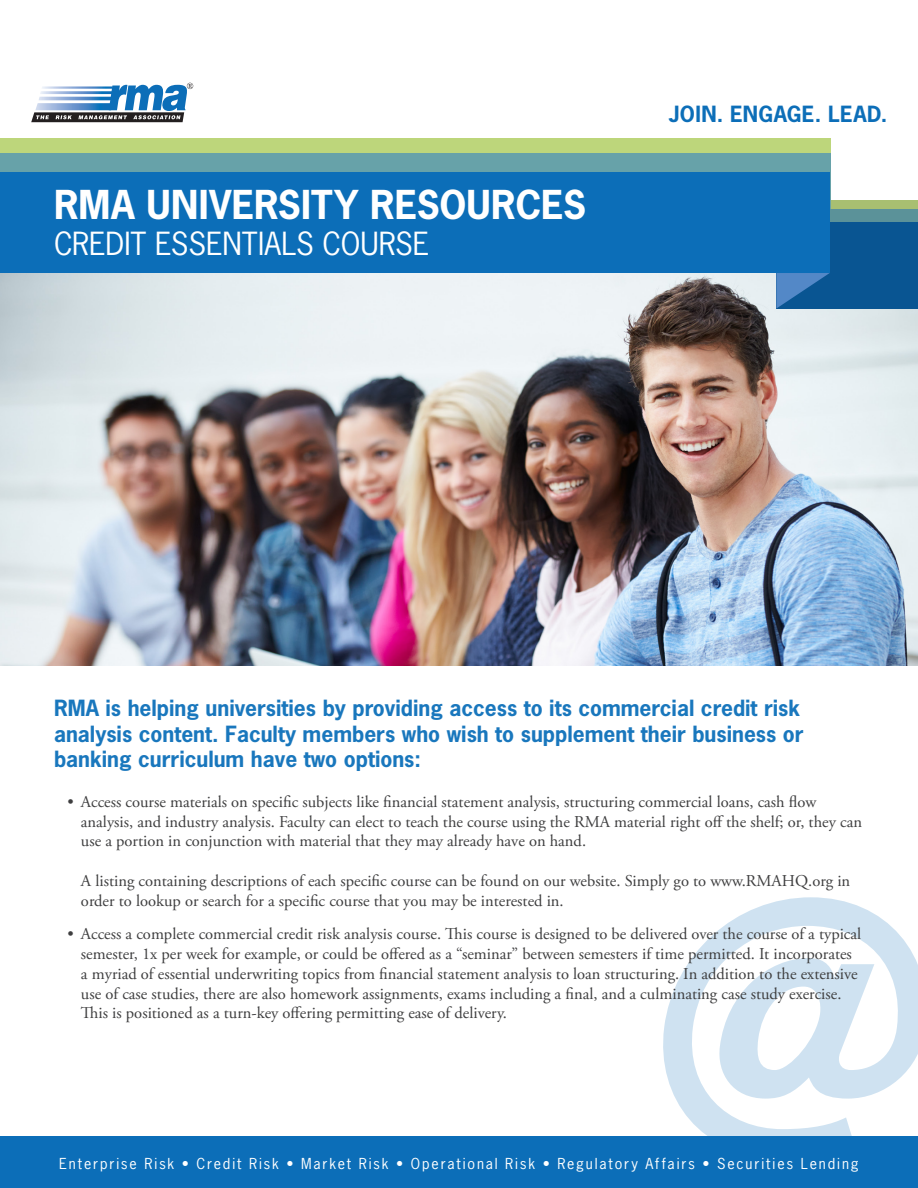
<style>
.page{position:relative;width:918px;height:1188px;background:#fff}
.page>*{position:absolute;margin:0;border:0;box-sizing:border-box;transform-origin:0 0}
.t1{font:700 37.5px "News Gothic Std";color:#fff}
.t2{font:30px "News Gothic Std";letter-spacing:-.005em;color:#fff}
.t3{font:700 21px/25.2px "News Gothic Std";color:#1977bd}
.t4{font:700 21px "News Gothic Std";letter-spacing:.015em;color:#0c6eb8}
.t5{font:16.5px/19.8px "Adobe Garamond Pro";color:#3e3e3f}
.t6{font:14.25px "News Gothic Std";letter-spacing:.13em;color:#fff}
</style>
<div class="page">
<svg style="left:31px;top:83px;width:162px;height:39px"></svg>
<div style="left:0;top:1137px;width:918px;height:51px;background:#0c6eb8"></div>
<img style="left:0;top:273px;width:918px;height:392px">
<svg style="left:662px;top:897px;width:256px;height:240px"></svg>
<svg style="left:831px;top:201px;width:87px;height:9px"></svg>
<div style="left:0;top:138px;width:831px;height:84px;background:#bdd67b"></div>
<div style="left:0;top:153px;width:831px;height:84px;background:#67a2a9"></div>
<div style="left:812px;top:210px;width:106px;height:72px;background:#5b9299"></div>
<div style="left:776px;top:222px;width:142px;height:87px;background:#095592"></div>
<div style="left:0;top:172px;width:830px;height:101px;background:#0c6eb8"></div>
<svg style="left:776px;top:273px;width:54px;height:36px"></svg>
<h1 class="t1" style="left:54px;top:180px;width:534px">RMA UNIVERSITY RESOURCES</h1>
<h2 class="t2" style="left:54px;top:225px;width:377px">CREDIT ESSENTIALS COURSE</h2>
<p class="t4" style="left:669px;top:100px;width:220px">JOIN. ENGAGE. LEAD.</p>
<p class="t3" style="left:54px;top:695px;width:751px">RMA is helping universities by providing access to its commercial credit risk analysis content. Faculty members who wish to supplement their business or banking curriculum have two options:</p>
<p class="t5" style="left:81px;top:792px;width:783px;text-indent:-13px">• Access course materials on specific subjects like financial statement analysis, structuring commercial loans, cash flow analysis, and industry analysis. Faculty can elect to teach the course using the RMA material right off the shelf; or, they can use a portion in conjunction with material that they may already have on hand.</p>
<p class="t5" style="left:81px;top:871px;width:771px">A listing containing descriptions of each specific course can be found on our website. Simply go to www.RMAHQ.org in order to lookup or search for a specific course that you may be interested in.</p>
<p class="t5" style="left:81px;top:925px;width:782px;text-indent:-13px">• Access a complete commercial credit risk analysis course. This course is designed to be delivered over the course of a typical semester, 1x per week for example, or could be offered as a “seminar” between semesters if time permitted. It incorporates a myriad of essential underwriting topics from financial statement analysis to loan structuring. In addition to the extensive use of case studies, there are also homework assignments, exams including a final, and a culminating case study exercise.<br>This is positioned as a turn-key offering permitting ease of delivery.</p>
<p class="t6" style="left:59px;top:1154px;width:801px">Enterprise Risk • Credit Risk • Market Risk • Operational Risk • Regulatory Affairs • Securities Lending</p>
</div>
